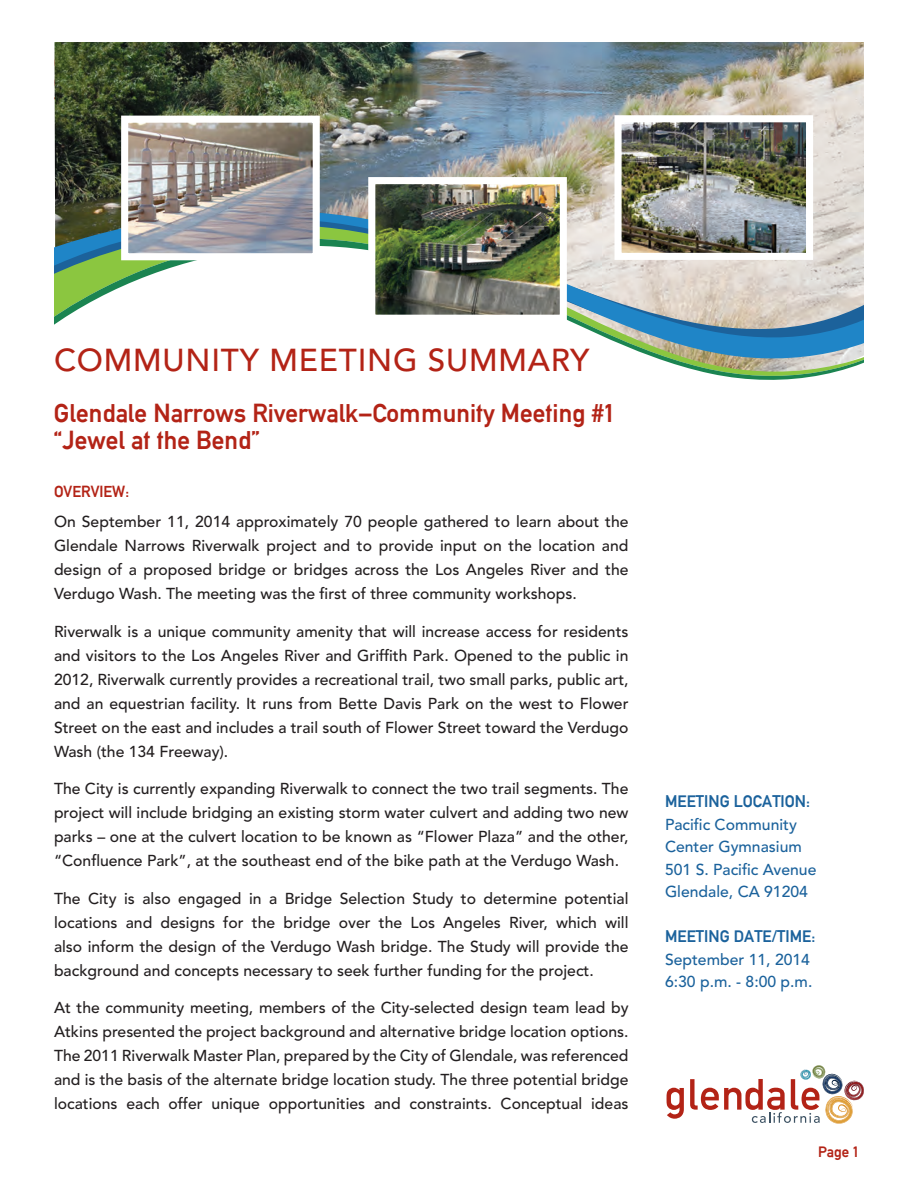
<style>
.page{position:relative;width:918px;height:1188px;background:#fff}
.page>*{position:absolute;margin:0;border:0;box-sizing:border-box;transform-origin:0 0}
.t1{font:500 31.5px "Avenir LT Std";letter-spacing:.025em;color:#b32316}
.t2{font:25.5px/27px "Alte DIN1451 Mittelschriftgepraegt";color:#b32316}
.t3{font:16.5px "Alte DIN1451 Mittelschriftgepraegt";color:#1b629c}
.t4{font:500 15.75px/24px "Avenir LT Std";color:#231f20;text-align:justify}
.t5{font:500 15.75px/22.5px "Avenir LT Std";color:#1b629c}
.t6{font:15.75px "Alte DIN1451 Mittelschriftgepraegt";color:#b32316}
.t7{font:15px "Alte DIN1451 Mittelschriftgepraegt";color:#b32316}
</style>
<div class="page">
<img style="left:54px;top:42px;width:810px;height:160px">
<svg style="left:54px;top:206px;width:810px;height:174px"></svg>
<img style="left:129px;top:124px;width:183px;height:128px">
<div style="left:121px;top:116px;width:199px;height:144px;border:7px solid #fff"></div>
<img style="left:622px;top:123px;width:183px;height:129px">
<div style="left:614px;top:115px;width:199px;height:145px;border:7px solid #fff"></div>
<img style="left:376px;top:185px;width:183px;height:129px">
<div style="left:368px;top:177px;width:199px;height:145px;border:7px solid #fff"></div>
<svg style="left:667px;top:1065px;width:197px;height:59px"></svg>
<p class="t1" style="left:54px;top:342px;width:537px">COMMUNITY MEETING SUMMARY</p>
<p class="t2" style="left:54px;top:399px;width:560px">Glendale Narrows Riverwalk–Community Meeting #1 “Jewel at the Bend”</p>
<p class="t6" style="left:54px;top:482px;width:77px">OVERVIEW:</p>
<p class="t4" style="left:54px;top:510px;width:576px">On September 11, 2014 approximately 70 people gathered to learn about the Glendale Narrows Riverwalk project and to provide input on the location and design of a proposed bridge or bridges across the Los Angeles River and the Verdugo Wash. The meeting was the first of three community workshops.</p>
<p class="t4" style="left:54px;top:620px;width:576px">Riverwalk is a unique community amenity that will increase access for residents and visitors to the Los Angeles River and Griffith Park. Opened to the public in 2012, Riverwalk currently provides a recreational trail, two small parks, public art, and an equestrian facility. It runs from Bette Davis Park on the west to Flower Street on the east and includes a trail south of Flower Street toward the Verdugo Wash (the 134 Freeway).</p>
<p class="t4" style="left:54px;top:777px;width:576px">The City is currently expanding Riverwalk to connect the two trail segments. The project will include bridging an existing storm water culvert and adding two new parks – one at the culvert location to be known as “Flower Plaza” and the other, “Confluence Park”, at the southeast end of the bike path at the Verdugo Wash.</p>
<p class="t4" style="left:54px;top:887px;width:576px">The City is also engaged in a Bridge Selection Study to determine potential locations and designs for the bridge over the Los Angeles River, which will also inform the design of the Verdugo Wash bridge. The Study will provide the background and concepts necessary to seek further funding for the project.</p>
<p class="t4" style="left:54px;top:996px;width:576px">At the community meeting, members of the City-selected design team lead by Atkins presented the project background and alternative bridge location options.<br>The 2011 Riverwalk Master Plan, prepared by the City of Glendale, was referenced and is the basis of the alternate bridge location study. The three potential bridge locations each offer unique opportunities and constraints. Conceptual ideas</p>
<p class="t3" style="left:665px;top:792px;width:147px">MEETING LOCATION:</p>
<p class="t5" style="left:665px;top:813px;width:153px">Pacific Community<br>Center Gymnasium<br>501 S. Pacific Avenue<br>Glendale, CA 91204</p>
<p class="t3" style="left:665px;top:927px;width:152px">MEETING DATE/TIME:</p>
<p class="t5" style="left:665px;top:948px;width:147px">September 11, 2014</p>
<p class="t5" style="left:665px;top:971px;width:149px">6:30 p.m. - 8:00 p.m.</p>
<p class="t7" style="left:818px;top:1143px;width:42px">Page 1</p>
</div>
